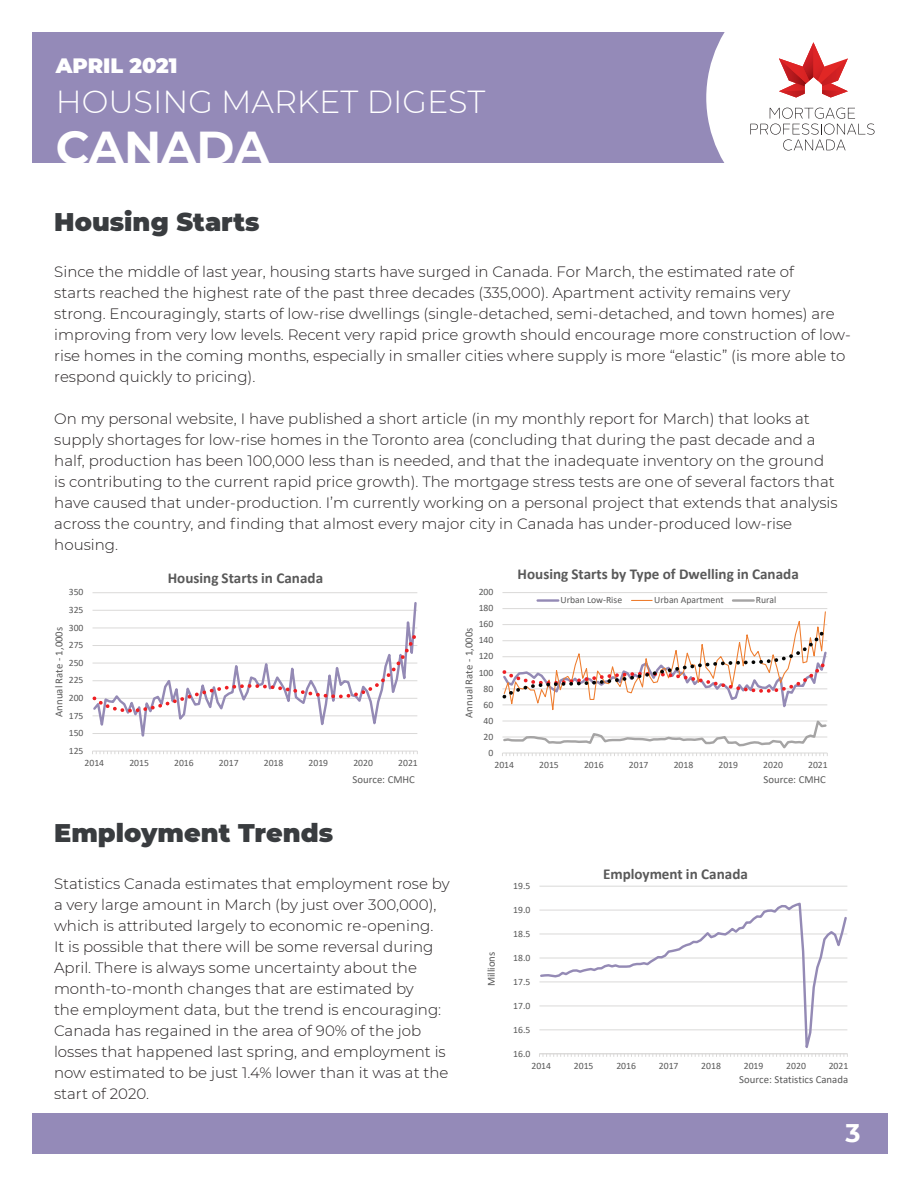
<style>
.page{position:relative;width:918px;height:1188px;background:#fff}
.page>*{position:absolute;margin:0;border:0;box-sizing:border-box;transform-origin:0 0}
.t1{font:700 46.05px "Montserrat";color:#fff}
.t2{font:300 31.8px "Montserrat";color:#fff}
.t3{font:900 25.5px "Montserrat";color:#393c3f}
.t4{font:700 25.5px "Montserrat";color:#fff}
.t5{font:900 20.7px "Montserrat";color:#fff}
.t6{font:700 15.15px "Calibri";color:#595959}
.t7{font:300 15px/21px "Montserrat";color:#231f20}
.t8{font:10.65px "Calibri";color:#595959}
.t9{font:9.75px "Calibri";color:#595959}
</style>
<div class="page">
<div style="left:32px;top:32px;width:850px;height:131px;background:#948ab8"></div>
<div style="left:33px;top:1113px;width:855px;height:40px;background:#948ab8"></div>
<div style="left:706px;top:32px;width:176px;height:131px;background:#fff"></div>
<svg style="left:750px;top:108px;width:125px;height:43px;background:#ececec"></svg>
<svg style="left:779px;top:42px;width:69px;height:56px;background:#e99899"></svg>
<hr style="left:93px;top:592px;width:324px;height:1px;background:#dad9d8">
<svg style="left:92px;top:752px;width:326px;height:2px"></svg>
<svg style="left:92px;top:602px;width:326px;height:150px"></svg>
<svg style="left:92px;top:629px;width:325px;height:85px"></svg>
<hr style="left:502px;top:608px;width:325px;height:1px;background:#dad9d8">
<hr style="left:502px;top:592px;width:325px;height:1px;background:#dad9d8">
<svg style="left:502px;top:611px;width:326px;height:145px"></svg>
<hr style="left:538px;top:599px;width:20px;height:3px;background:#948ab5">
<svg style="left:632px;top:600px;width:20px;height:1px"></svg>
<hr style="left:733px;top:599px;width:21px;height:3px;background:#a5a4a4">
<hr style="left:539px;top:886px;width:308px;height:1px;background:#dad9d8">
<svg style="left:539px;top:1055px;width:309px;height:2px"></svg>
<svg style="left:539px;top:902px;width:309px;height:153px"></svg>
<h3 class="t5" style="left:56px;top:51px;width:123px">APRIL 2021</h3>
<h2 class="t2" style="left:56px;top:80px;width:431px">HOUSING MARKET DIGEST</h2>
<h1 class="t1" style="left:56px;top:114px;width:215px">CANADA</h1>
<h3 class="t3" style="left:54px;top:203px;width:207px">Housing Starts</h3>
<p class="t7" style="left:54px;top:260px;width:798px">Since the middle of last year, housing starts have surged in Canada. For March, the estimated rate of<br>starts reached the highest rate of the past three decades (335,000). Apartment activity remains very<br>strong. Encouragingly, starts of low-rise dwellings (single-detached, semi-detached, and town homes) are improving from very low levels. Recent very rapid price growth should encourage more construction of low&shy;rise homes in the coming months, especially in smaller cities where supply is more “elastic” (is more able to respond quickly to pricing).</p>
<p class="t7" style="left:54px;top:407px;width:785px">On my personal website, I have published a short article (in my monthly report for March) that looks at supply shortages for low-rise homes in the Toronto area (concluding that during the past decade and a half, production has been 100,000 less than is needed, and that the inadequate inventory on the ground is contributing to the current rapid price growth). The mortgage stress tests are one of several factors that have caused that under-production. I’m currently working on a personal project that extends that analysis across the country, and finding that almost every major city in Canada has under-produced low-rise housing.</p>
<p class="t9" style="left:69px;top:585px;width:16px">350</p>
<p class="t9" style="left:69px;top:603px;width:16px">325</p>
<p class="t6" style="left:168px;top:567px;width:157px">Housing Starts in Canada</p>
<p class="t9" style="left:479px;top:585px;width:16px">200</p>
<p class="t9" style="left:479px;top:601px;width:16px">180</p>
<p class="t6" style="left:518px;top:564px;width:283px">Housing Starts by Type of Dwelling in Canada</p>
<p class="t9" style="left:560px;top:593px;width:63px">Urban Low-Rise</p>
<p class="t9" style="left:654px;top:593px;width:71px">Urban Apartment</p>
<p class="t9" style="left:756px;top:593px;width:22px">Rural</p>
<p class="t9" style="left:69px;top:621px;width:16px">300</p>
<p class="t8" style="left:52px;top:717px;width:91px;rotate:-90deg">Annual Rate - 1,000s</p>
<p class="t9" style="left:69px;top:638px;width:16px">275</p>
<p class="t9" style="left:69px;top:656px;width:16px">250</p>
<p class="t9" style="left:69px;top:673px;width:16px">225</p>
<p class="t9" style="left:69px;top:691px;width:16px">200</p>
<p class="t9" style="left:69px;top:709px;width:16px">175</p>
<p class="t9" style="left:479px;top:617px;width:16px">160</p>
<p class="t8" style="left:462px;top:718px;width:91px;rotate:-90deg">Annual Rate - 1,000s</p>
<p class="t9" style="left:479px;top:633px;width:16px">140</p>
<p class="t9" style="left:479px;top:649px;width:16px">120</p>
<p class="t9" style="left:479px;top:666px;width:16px">100</p>
<p class="t9" style="left:484px;top:682px;width:11px">80</p>
<p class="t9" style="left:484px;top:698px;width:11px">60</p>
<p class="t9" style="left:484px;top:714px;width:11px">40</p>
<p class="t9" style="left:69px;top:726px;width:16px">150</p>
<p class="t9" style="left:484px;top:730px;width:11px">20</p>
<p class="t9" style="left:69px;top:744px;width:16px">125</p>
<p class="t9" style="left:489px;top:746px;width:6px">0</p>
<p class="t9" style="left:85px;top:756px;width:21px">2014</p>
<p class="t9" style="left:129px;top:756px;width:21px">2015</p>
<p class="t9" style="left:174px;top:756px;width:21px">2016</p>
<p class="t9" style="left:219px;top:756px;width:21px">2017</p>
<p class="t9" style="left:264px;top:756px;width:21px">2018</p>
<p class="t9" style="left:309px;top:756px;width:21px">2019</p>
<p class="t9" style="left:353px;top:756px;width:21px">2020</p>
<p class="t9" style="left:398px;top:756px;width:21px">2021</p>
<p class="t9" style="left:494px;top:758px;width:21px">2014</p>
<p class="t9" style="left:539px;top:758px;width:21px">2015</p>
<p class="t9" style="left:584px;top:758px;width:21px">2016</p>
<p class="t9" style="left:629px;top:758px;width:21px">2017</p>
<p class="t9" style="left:674px;top:758px;width:21px">2018</p>
<p class="t9" style="left:718px;top:758px;width:21px">2019</p>
<p class="t9" style="left:763px;top:758px;width:21px">2020</p>
<p class="t9" style="left:808px;top:758px;width:21px">2021</p>
<p class="t8" style="left:353px;top:772px;width:64px">Source: CMHC</p>
<p class="t8" style="left:764px;top:772px;width:64px">Source: CMHC</p>
<h3 class="t3" style="left:54px;top:814px;width:280px">Employment Trends</h3>
<p class="t7" style="left:54px;top:873px;width:397px">Statistics Canada estimates that employment rose by a very large amount in March (by just over 300,000), which is attributed largely to economic re-opening.<br>It is possible that there will be some reversal during April. There is always some uncertainty about the month-to-month changes that are estimated by<br>the employment data, but the trend is encouraging:<br>Canada has regained in the area of 90% of the job losses that happened last spring, and employment is now estimated to be just 1.4% lower than it was at the start of 2020.</p>
<p class="t8" style="left:484px;top:986px;width:36px;rotate:-90deg">Millions</p>
<p class="t9" style="left:513px;top:879px;width:19px">19.5</p>
<p class="t9" style="left:513px;top:903px;width:19px">19.0</p>
<p class="t9" style="left:513px;top:927px;width:19px">18.5</p>
<p class="t9" style="left:513px;top:951px;width:19px">18.0</p>
<p class="t9" style="left:513px;top:975px;width:19px">17.5</p>
<p class="t9" style="left:513px;top:999px;width:19px">17.0</p>
<p class="t9" style="left:513px;top:1023px;width:19px">16.5</p>
<p class="t9" style="left:513px;top:1047px;width:19px">16.0</p>
<p class="t6" style="left:603px;top:864px;width:146px">Employment in Canada</p>
<p class="t9" style="left:531px;top:1059px;width:21px">2014</p>
<p class="t9" style="left:574px;top:1059px;width:21px">2015</p>
<p class="t9" style="left:616px;top:1059px;width:21px">2016</p>
<p class="t9" style="left:659px;top:1059px;width:21px">2017</p>
<p class="t9" style="left:701px;top:1059px;width:21px">2018</p>
<p class="t9" style="left:744px;top:1059px;width:21px">2019</p>
<p class="t9" style="left:786px;top:1059px;width:21px">2020</p>
<p class="t9" style="left:829px;top:1059px;width:21px">2021</p>
<p class="t8" style="left:739px;top:1072px;width:111px">Source: Statistics Canada</p>
<h3 class="t4" style="left:846px;top:1115px;width:17px">3</h3>
</div>
